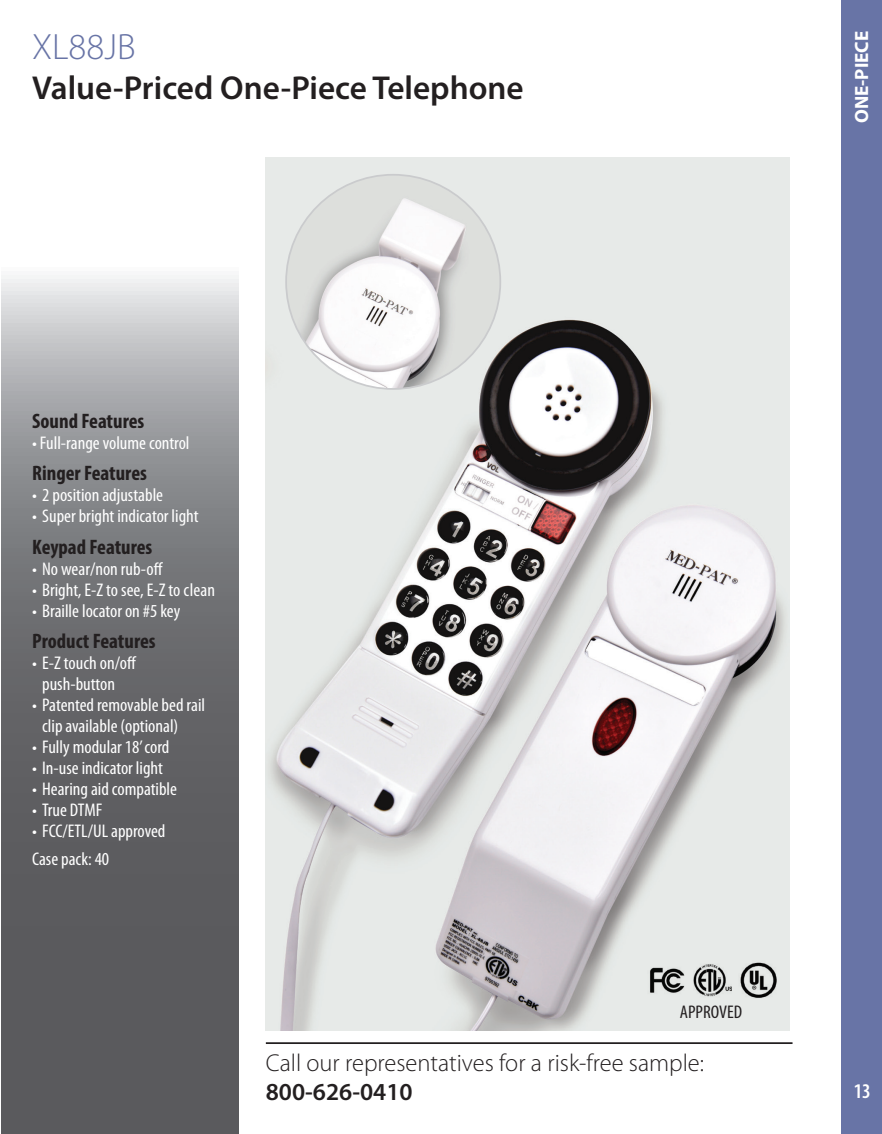
<style>
.page{position:relative;width:882px;height:1134px;background:#fff}
.page>*{position:absolute;margin:0;border:0;box-sizing:border-box;transform-origin:0 0}
.t1{font:300 36.75px "Myriad Pro";color:#6874a6}
.t2{font:600 33.25px "Myriad Pro";color:#231f20}
.t3{font:300 24.5px "Myriad Pro";color:#231f20}
.t4{font:600 24.5px "Myriad Pro";color:#231f20}
.Paragraph_Style_1{font:700 condensed 21px "Myriad Pro";color:#231f20}
.t5{font:600 condensed 21px "Myriad Pro";color:#fff}
.t6{font:700 19.25px "Myriad Pro";color:#fff}
.Paragraph_Style_1-2{font:condensed 18.38px/21px "Myriad Pro";color:#fff}
.t7{font:condensed 18.38px "Myriad Pro";color:#231f20}
</style>
<div class="page">
<div style="left:842px;top:0;width:40px;height:1134px;background:#6874a6"></div>
<svg style="left:2px;top:275px;width:236px;height:859px;background:#77787b"></svg>
<hr style="left:266px;top:1042px;width:527px;height:2px;background:#231f20">
<img style="left:265px;top:158px;width:525px;height:872px">
<img style="left:648px;top:961px;width:38px;height:38px">
<img style="left:693px;top:961px;width:38px;height:38px">
<img style="left:739px;top:961px;width:38px;height:38px">
<img style="left:286px;top:175px;width:214px;height:214px;border-radius:107px">
<p class="t1" style="left:32px;top:27px;width:105px">XL88JB</p>
<p class="t2" style="left:32px;top:69px;width:493px">Value-Priced One-Piece Telephone</p>
<p class="t6" style="left:849px;top:123px;width:94px;rotate:-90deg">ONE-PIECE</p>
<p class="Paragraph_Style_1" style="left:32px;top:408px;width:114px">Sound Features</p>
<p class="Paragraph_Style_1-2" style="left:32px;top:433px;width:159px">• Full-range volume control</p>
<p class="Paragraph_Style_1" style="left:32px;top:460px;width:116px">Ringer Features</p>
<p class="Paragraph_Style_1-2" style="left:32px;top:485px;width:133px">• 2 position adjustable</p>
<p class="Paragraph_Style_1-2" style="left:32px;top:506px;width:168px">• Super bright indicator light</p>
<p class="Paragraph_Style_1" style="left:32px;top:534px;width:122px">Keypad Features</p>
<p class="Paragraph_Style_1-2" style="left:32px;top:559px;width:133px">• No wear/non rub-off</p>
<p class="Paragraph_Style_1-2" style="left:32px;top:580px;width:184px">• Bright, E-Z to see, E-Z to clean</p>
<p class="Paragraph_Style_1-2" style="left:32px;top:601px;width:150px">• Braille locator on #5 key</p>
<p class="Paragraph_Style_1" style="left:32px;top:628px;width:125px">Product Features</p>
<p class="Paragraph_Style_1-2" style="left:42px;top:653px;width:96px;text-indent:-10px">• E-Z touch on/off push-button</p>
<p class="Paragraph_Style_1-2" style="left:42px;top:695px;width:164px;text-indent:-10px">• Patented removable bed rail clip available (optional)</p>
<p class="Paragraph_Style_1-2" style="left:32px;top:737px;width:139px">• Fully modular 18’ cord</p>
<p class="Paragraph_Style_1-2" style="left:32px;top:758px;width:132px">• In-use indicator light</p>
<p class="Paragraph_Style_1-2" style="left:32px;top:779px;width:146px">• Hearing aid compatible</p>
<p class="Paragraph_Style_1-2" style="left:32px;top:800px;width:72px">• True DTMF</p>
<p class="Paragraph_Style_1-2" style="left:32px;top:821px;width:135px">• FCC/ETL/UL approved</p>
<p class="Paragraph_Style_1-2" style="left:32px;top:848px;width:79px">Case pack: 40</p>
<p class="t7" style="left:680px;top:1002px;width:64px">APPROVED</p>
<h3 class="t3" style="left:266px;top:1049px;width:440px">Call our representatives for a risk-free sample:</h3>
<h3 class="t4" style="left:266px;top:1078px;width:148px">800-626-0410</h3>
<p class="t5" style="left:854px;top:1079px;width:19px">13</p>
</div>
